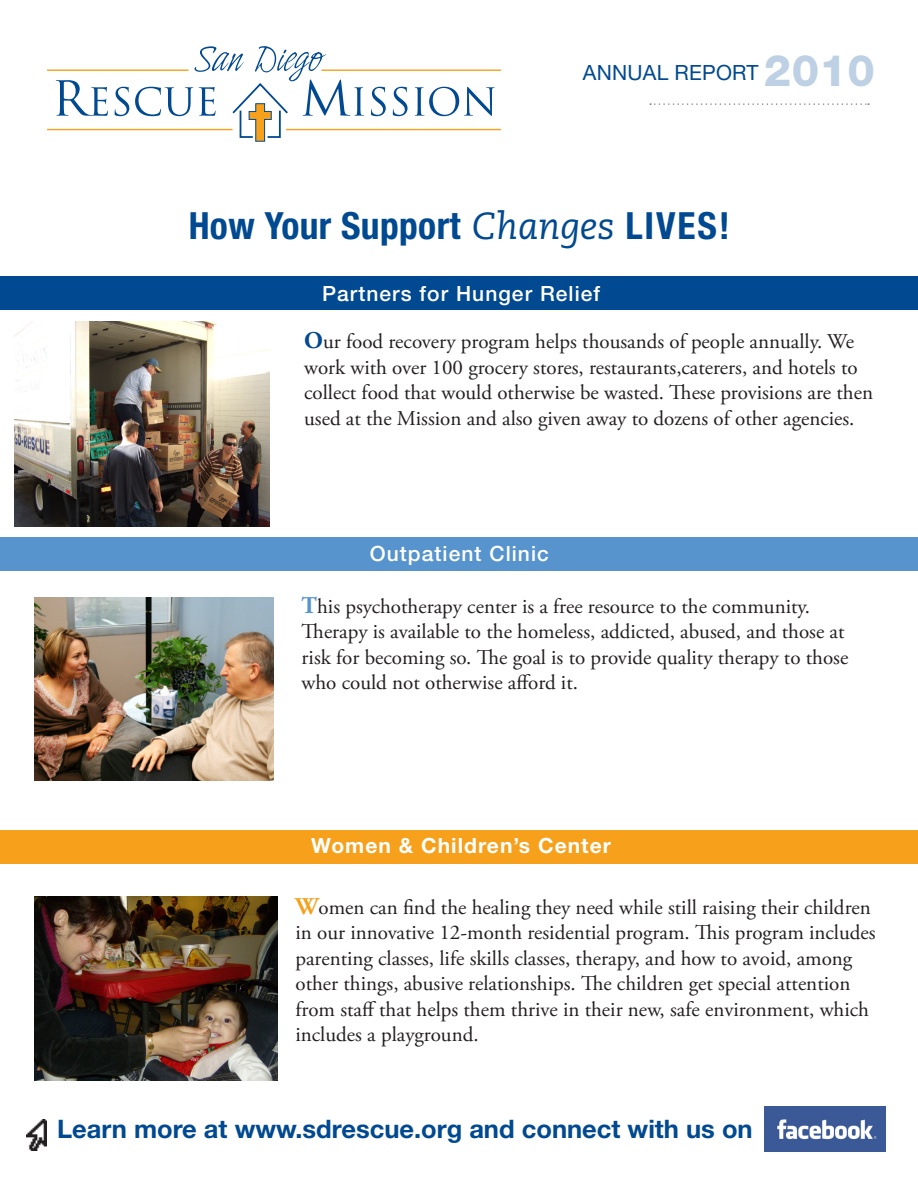
<style>
.page{position:relative;width:918px;height:1188px;background:#fff}
.page>*{position:absolute;margin:0;border:0;box-sizing:border-box;transform-origin:0 0}
.t1{font:800 43.5px "Helvetica Neue LT Std";color:#bdd0e4}
.t2{font:700 condensed 37.5px "Helvetica Neue LT Std";letter-spacing:.01em;color:#014990}
.t3{font:700 25.5px "Helvetica Neue LT Std";color:#014990}
.t4{font:21px/25.5px "Adobe Garamond Pro";color:#231f20}
.t5{font:500 21px "Helvetica Neue LT Std";letter-spacing:.05em;color:#fff}
.t6{font:700 21px "Helvetica Neue LT Std";letter-spacing:.05em;color:#fff}
.t7{font:21px "Helvetica Neue LT Std";letter-spacing:.01em;color:#014990}
.s1{font-family:"Caecilia Italic Os F";font-weight:400;font-stretch:normal}
.s2{font-weight:700;font-size:24px;color:#014990}
.s3{font-weight:700;font-size:24px;color:#5794ce}
.s4{font-weight:700;font-size:24px;color:#f6a01b}
</style>
<div class="page">
<svg style="left:56px;top:80px;width:52px;height:36px"></svg>
<svg style="left:115px;top:87px;width:14px;height:29px"></svg>
<svg style="left:371px;top:87px;width:15px;height:29px"></svg>
<svg style="left:393px;top:87px;width:15px;height:29px"></svg>
<svg style="left:415px;top:87px;width:80px;height:29px"></svg>
<hr style="left:47px;top:70px;width:142px;height:1px;background:#f6a01b">
<hr style="left:321px;top:70px;width:180px;height:1px;background:#f6a01b">
<hr style="left:47px;top:129px;width:186px;height:1px;background:#f6a01b">
<hr style="left:286px;top:129px;width:215px;height:1px;background:#f6a01b">
<svg style="left:135px;top:46px;width:229px;height:96px"></svg>
<svg style="left:650px;top:103px;width:219px;height:2px"></svg>
<div style="left:0;top:277px;width:918px;height:33px;background:#014990"></div>
<img style="left:15px;top:322px;width:255px;height:205px">
<div style="left:0;top:537px;width:918px;height:33px;background:#5794ce"></div>
<div style="left:0;top:830px;width:918px;height:34px;background:#f6a01b"></div>
<img style="left:27px;top:1120px;width:19px;height:30px">
<img style="left:35px;top:896px;width:243px;height:185px">
<img style="left:34px;top:597px;width:240px;height:183px">
<img style="left:764px;top:1106px;width:122px;height:46px">
<p class="t7" style="left:583px;top:60px;width:177px">ANNUAL REPORT</p>
<p class="t1" style="left:764px;top:45px;width:112px">2010</p>
<p class="t2" style="left:189px;top:203px;width:543px">How Your Support <span class="s1">Changes</span> LIVES!</p>
<p class="t5" style="left:322px;top:281px;width:279px">Partners for Hunger Relief</p>
<p class="t4" style="left:304px;top:329px;width:570px"><span class="s2">O</span>ur food recovery program helps thousands of people annually. We work with over 100 grocery stores, restaurants,caterers, and hotels to collect food that would otherwise be wasted. These provisions are then used at the Mission and also given away to dozens of other agencies.</p>
<p class="t5" style="left:370px;top:541px;width:181px">Outpatient Clinic</p>
<p class="t4" style="left:302px;top:594px;width:548px"><span class="s3">T</span>his psychotherapy center is a free resource to the community.<br>Therapy is available to the homeless, addicted, abused, and those at risk for becoming so. The goal is to provide quality therapy to those who could not otherwise afford it.</p>
<p class="t6" style="left:311px;top:833px;width:301px">Women &amp; Children’s Center</p>
<p class="t4" style="left:296px;top:895px;width:582px"><span class="s4">W</span>omen can find the healing they need while still raising their children in our innovative 12-month residential program. This program includes parenting classes, life skills classes, therapy, and how to avoid, among other things, abusive relationships. The children get special attention from staff that helps them thrive in their new, safe environment, which includes a playground.</p>
<p class="t3" style="left:57px;top:1113px;width:697px">Learn more at www.sdrescue.org and connect with us on</p>
</div>
